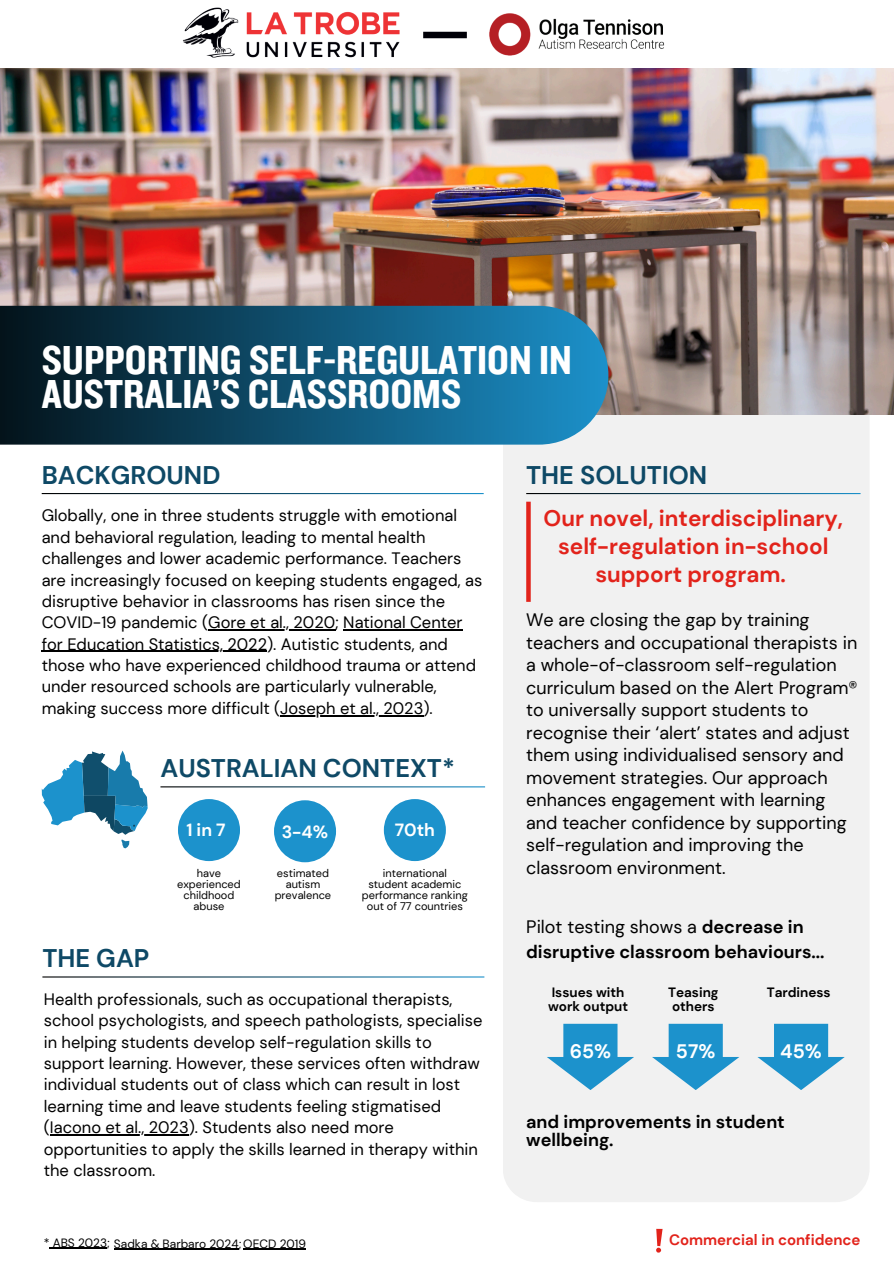
<style>
.page{position:relative;width:894px;height:1264px;background:#fff}
.page>*{position:absolute;margin:0;border:0;box-sizing:border-box;transform-origin:0 0}
.t1{font:42px/33.8px "Knockout 50";color:#fff}
.t2{font:700 25.5px "DM Sans";color:#0e4966}
.t3{font:700 22.5px/28.2px "DM Sans";color:#e2231b;text-align:center}
.t4{font:700 19.5px "DM Sans";color:#fff}
.t5{font:18px/22.5px "DM Sans";color:#000}
.t6{font:700 18px/24.8px "DM Sans";color:#000}
.t7{font:700 17.7px "DM Sans";color:#fff}
.t8{font:16.5px/21.3px "DM Sans";color:#000}
.t9{font:700 15px "DM Sans";color:#e2231b}
.t10{font:700 13.5px/13.5px "DM Sans";color:#000}
.t11{font:12px "DM Sans";color:#000}
.t12{font:10.95px/10.9px "DM Sans";color:#000;text-align:center}
.s1{font-weight:400}
</style>
<div class="page">
<div style="left:502px;top:414px;width:367px;height:788px;background:#f1f1f1"></div>
<img style="left:0;top:68px;width:893px;height:346px">
<svg style="left:0;top:306px;width:608px;height:138px"></svg>
<hr style="left:526px;top:493px;width:334px;height:1px;background:#fff">
<svg style="left:42px;top:750px;width:105px;height:98px"></svg>
<img style="left:183px;top:7px;width:482px;height:50px">
<svg style="left:656px;top:1228px;width:6px;height:24px"></svg>
<svg style="left:526px;top:501px;width:4px;height:101px"></svg>
<hr style="left:50px;top:1134px;width:139px;height:1px;background:#000">
<div style="left:178px;top:799px;width:62px;height:62px;background:#1c92cc;border-radius:50%"></div>
<div style="left:274px;top:800px;width:62px;height:62px;background:#1c92cc;border-radius:50%"></div>
<div style="left:384px;top:799px;width:62px;height:62px;background:#1c92cc;border-radius:50%"></div>
<hr style="left:208px;top:629px;width:127px;height:1px;background:#000">
<hr style="left:343px;top:629px;width:119px;height:1px;background:#000">
<hr style="left:42px;top:650px;width:225px;height:2px;background:#000">
<hr style="left:280px;top:715px;width:143px;height:1px;background:#000">
<hr style="left:50px;top:1247px;width:57px;height:1px;background:#000">
<hr style="left:114px;top:1248px;width:125px;height:1px;background:#000">
<hr style="left:243px;top:1248px;width:63px;height:1px;background:#000">
<svg style="left:757px;top:1023px;width:87px;height:67px"></svg>
<svg style="left:652px;top:1023px;width:87px;height:67px"></svg>
<svg style="left:546px;top:1023px;width:88px;height:67px"></svg>
<p class="t1" style="left:42px;top:342px;width:531px">SUPPORTING SELF-REGULATION IN<br>AUSTRALIA’S CLASSROOMS</p>
<h5 class="t2" style="left:42px;top:458px;width:180px">BACKGROUND</h5>
<h5 class="t2" style="left:526px;top:458px;width:182px">THE SOLUTION</h5>
<h2 class="t8" style="left:42px;top:505px;width:442px">Globally, one in three students struggle with emotional and behavioral regulation, leading to mental health challenges and lower academic performance. Teachers are increasingly focused on keeping students engaged, as disruptive behavior in classrooms has risen since the COVID-19 pandemic (Gore et al., 2020; National Center</h2>
<p class="t8" style="left:42px;top:633px;width:436px">for Education Statistics, 2022). Autistic students, and those who have experienced childhood trauma or attend under resourced schools are particularly vulnerable, making success more difficult (Joseph et al., 2023).</p>
<p class="t2" style="left:160px;top:751px;width:296px">AUSTRALIAN CONTEXT*</p>
<h4 class="t7" style="left:186px;top:818px;width:41px">1in7</h4>
<h1 class="t7" style="left:282px;top:820px;width:48px">3-4%</h1>
<p class="t7" style="left:395px;top:818px;width:42px">70th</p>
<p class="t12" style="left:177px;top:867px;width:65px">have experienced childhood abuse</p>
<h4 class="t12" style="left:275px;top:867px;width:58px">estimated autism prevalence</h4>
<h2 class="t12" style="left:362px;top:867px;width:107px">international student academic performance ranking out of 77 countries</h2>
<p class="t2" style="left:42px;top:941px;width:108px">THE GAP</p>
<h4 class="t8" style="left:44px;top:988px;width:440px">Health professionals, such as occupational therapists, school psychologists, and speech pathologists, specialise in helping students develop self-regulation skills to support learning. However, these services often withdraw individual students out of class which can result in lost learning time and leave students feeling stigmatised (Iacono et al., 2023). Students also need more</h4>
<p class="t8" style="left:44px;top:1138px;width:435px">opportunities to apply the skills learned in therapy within the classroom.</p>
<h2 class="t3" style="left:543px;top:504px;width:301px">Our novel, interdisciplinary, self-regulation in-school support program.</h2>
<h4 class="t5" style="left:526px;top:609px;width:333px">We are closing the gap by training teachers and occupational therapists in a whole-of-classroom self-regulation curriculum based on the Alert Program® to universally support students to recognise their ‘alert’ states and adjust them using individualised sensory and movement strategies. Our approach enhances engagement with learning and teacher confidence by supporting self-regulation and improving the classroom environment.</h4>
<h3 class="t6" style="left:526px;top:915px;width:300px"><span class="s1">Pilot testing shows a</span> decrease in disruptive classroom behaviours...</h3>
<p class="t10" style="left:548px;top:986px;width:82px">Issues with work output</p>
<h6 class="t4" style="left:569px;top:1038px;width:43px">65%</h6>
<p class="t10" style="left:668px;top:986px;width:52px">Teasing others</p>
<p class="t4" style="left:675px;top:1038px;width:41px">57%</p>
<p class="t10" style="left:766px;top:986px;width:65px">Tardiness</p>
<p class="t4" style="left:780px;top:1038px;width:43px">45%</p>
<p class="t6" style="left:526px;top:1112px;width:260px;line-height:18px">and improvements in student wellbeing.</p>
<p class="t11" style="left:44px;top:1235px;width:264px">* ABS 2023; Sadka &amp; Barbaro 2024;OECD 2019</p>
<h2 class="t9" style="left:668px;top:1230px;width:193px">Commercial in confidence</h2>
</div>
